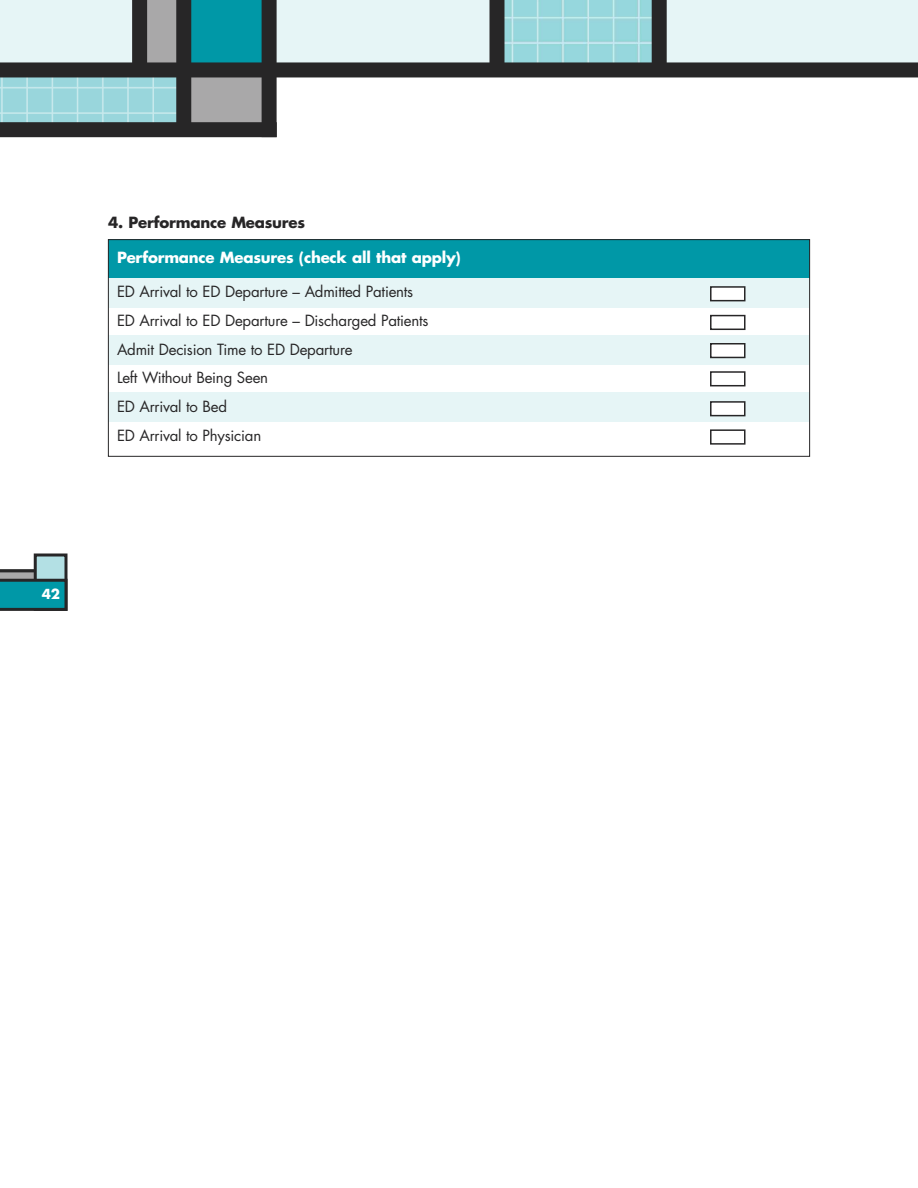
<style>
.page{position:relative;width:918px;height:1188px;background:#fff}
.page>*{position:absolute;margin:0;border:0;box-sizing:border-box;transform-origin:0 0}
.t1{font:15px/28.8px "Futura";letter-spacing:-.015em;color:#272627}
.t2{font:700 15px "Futura";letter-spacing:-.015em;color:#fff}
.t3{font:700 15px "Futura";letter-spacing:-.015em;color:#272627}
.t4{font:700 13.5px "Futura";color:#fff}
</style>
<div class="page">
<div style="left:0;top:0;width:918px;height:64px;background:#e6f5f6"></div>
<div style="left:140px;top:0;width:41px;height:65px;background:#a9a8a9"></div>
<img style="left:0;top:77px;width:176px;height:45px">
<img style="left:505px;top:0;width:147px;height:62px">
<div style="left:35px;top:555px;width:31px;height:54px;background:#b3e0e4"></div>
<div style="left:34px;top:554px;width:34px;height:57px;border:3px solid #272627"></div>
<div style="left:183px;top:0;width:88px;height:65px;background:#0098a7"></div>
<div style="left:189px;top:68px;width:76px;height:55px;background:#a9a8a9"></div>
<svg style="left:0;top:569px;width:68px;height:42px;background:#28868f"></svg>
<div style="left:0;top:62px;width:918px;height:15px;background:#272627"></div>
<div style="left:0;top:122px;width:277px;height:15px;background:#272627"></div>
<div style="left:262px;top:0;width:15px;height:137px;background:#272627"></div>
<div style="left:132px;top:0;width:15px;height:75px;background:#272627"></div>
<div style="left:490px;top:0;width:15px;height:75px;background:#272627"></div>
<div style="left:652px;top:0;width:15px;height:75px;background:#272627"></div>
<div style="left:176px;top:0;width:15px;height:127px;background:#272627"></div>
<div style="left:108px;top:276px;width:701px;height:32px;background:#e6f5f6"></div>
<div style="left:108px;top:336px;width:701px;height:29px;background:#e6f5f6"></div>
<div style="left:108px;top:392px;width:701px;height:29px;background:#e6f5f6"></div>
<div style="left:108px;top:239px;width:702px;height:39px;background:#0098a7"></div>
<div style="left:108px;top:239px;width:702px;height:218px;border:1px solid #272627"></div>
<div style="left:711px;top:287px;width:34px;height:14px;background:#fff"></div>
<div style="left:710px;top:286px;width:36px;height:15px;border:2px solid #272627"></div>
<div style="left:711px;top:344px;width:34px;height:13px;background:#fff"></div>
<div style="left:710px;top:343px;width:36px;height:15px;border:2px solid #272627"></div>
<div style="left:710px;top:315px;width:36px;height:15px;border:2px solid #272627"></div>
<div style="left:710px;top:371px;width:36px;height:15px;border:2px solid #272627"></div>
<div style="left:711px;top:402px;width:34px;height:14px;background:#fff"></div>
<div style="left:710px;top:401px;width:36px;height:15px;border:2px solid #272627"></div>
<div style="left:710px;top:429px;width:36px;height:16px;border:2px solid #272627"></div>
<p class="t3" style="left:108px;top:216px;width:199px">4. Performance Measures</p>
<p class="t2" style="left:117px;top:250px;width:345px">Performance Measures (check all that apply)</p>
<p class="t1" style="left:117px;top:278px;width:313px">ED Arrival to ED Departure – Admitted Patients<br>ED Arrival to ED Departure – Discharged Patients<br>Admit Decision Time to ED Departure<br>Left Without Being Seen<br>ED Arrival to Bed<br>ED Arrival to Physician</p>
<p class="t4" style="left:42px;top:587px;width:20px">42</p>
</div>
